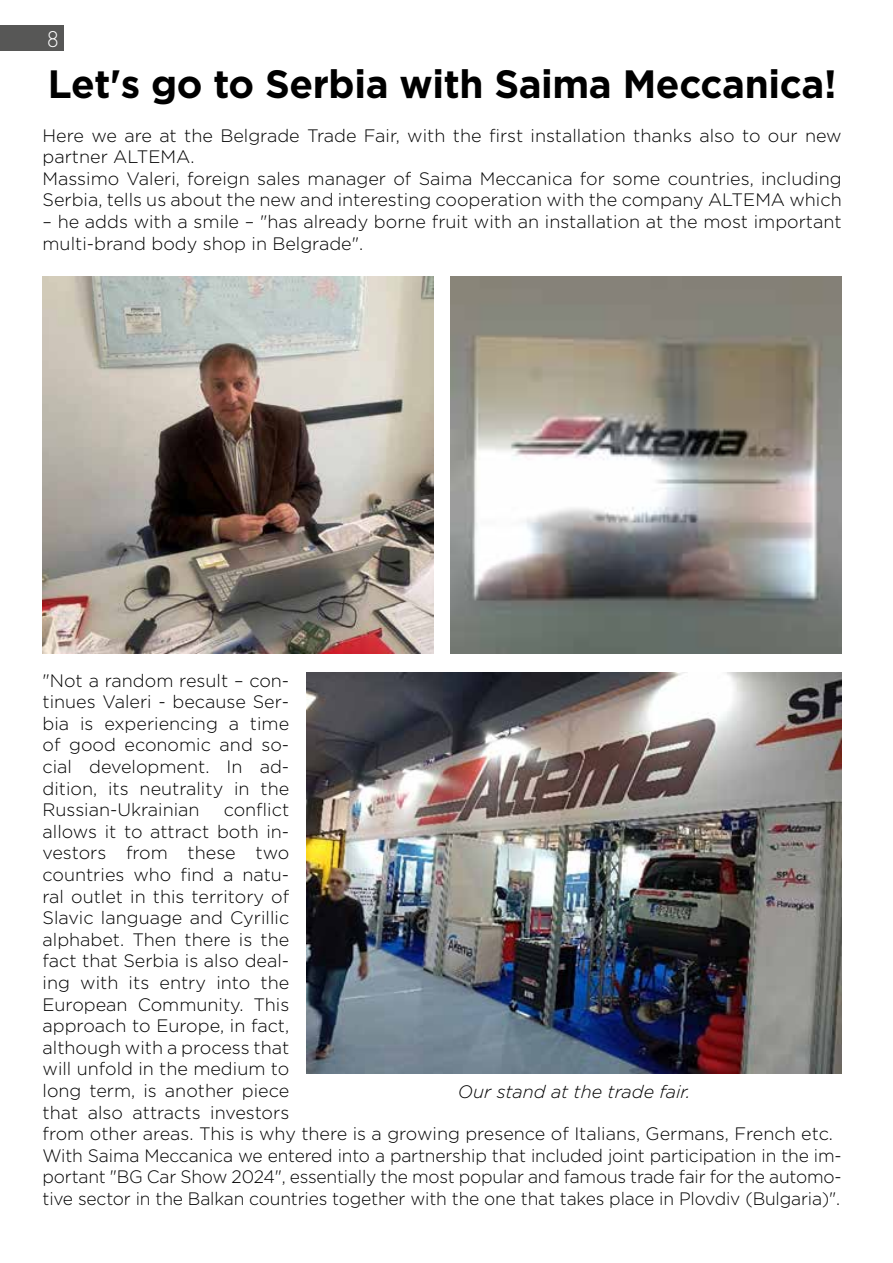
<style>
.page{position:relative;width:893px;height:1263px;background:#fff}
.page>*{position:absolute;margin:0;border:0;box-sizing:border-box;transform-origin:0 0}
.t1{font:700 39.45px "Gotham";letter-spacing:-.01em;color:#000}
.t2{font:300 21px "Futura Std";color:#fff}
.t3{font:300 18px/21.6px "Gotham";color:#000}
.t4{font:italic 300 18px "Gotham";color:#000}
</style>
<div class="page">
<div style="left:0;top:26px;width:64px;height:25px;background:#575756"></div>
<img style="left:306px;top:672px;width:536px;height:401px">
<img style="left:451px;top:276px;width:391px;height:377px">
<img style="left:43px;top:276px;width:390px;height:377px">
<p class="t2" style="left:47px;top:27px;width:14px">8</p>
<h1 class="t1" style="left:48px;top:57px;width:790px">Let's go to Serbia with Saima Meccanica!</h1>
<p class="t3" style="left:43px;top:124px;width:801px">Here we are at the Belgrade Trade Fair, with the first installation thanks also to our new partner ALTEMA.<br>Massimo Valeri, foreign sales manager of Saima Meccanica for some countries, including Serbia, tells us about the new and interesting cooperation with the company ALTEMA which</p>
<p class="t3" style="left:43px;top:210px;width:801px">– he adds with a smile – "has already borne fruit with an installation at the most important multi-brand body shop in Belgrade".</p>
<p class="t3" style="left:43px;top:669px;width:248px;text-align:justify">"Not a random result – con&shy;tinues Valeri - because Ser&shy;bia is experiencing a time of good economic and so&shy;cial development. In ad&shy;dition, its neutrality in the Russian-Ukrainian</p>
<p class="t3" style="left:43px;top:798px;width:801px;text-indent:181px">conflict<br>allows it to attract both in-<br>vestors from these two<br>countries who find a natu-<br>ral outlet in this territory of<br>Slavic language and Cyrillic<br>alphabet. Then there is the<br>fact that Serbia is also deal-<br>ing with its entry into the<br>European Community. This<br>approach to Europe, in fact,<br>although with a process that<br>will unfold in the medium to<br>long term, is another piece<br>that also attracts investors<br>from other areas. This is why there is a growing presence of Italians, Germans, French etc.<br>With Saima Meccanica we entered into a partnership that included joint participation in the im&shy;portant "BG Car Show 2024", essentially the most popular and famous trade fair for the automo&shy;tive sector in the Balkan countries together with the one that takes place in Plovdiv (Bulgaria)".</p>
<p class="t4" style="left:458px;top:1080px;width:234px">Our stand at the trade fair.</p>
</div>
